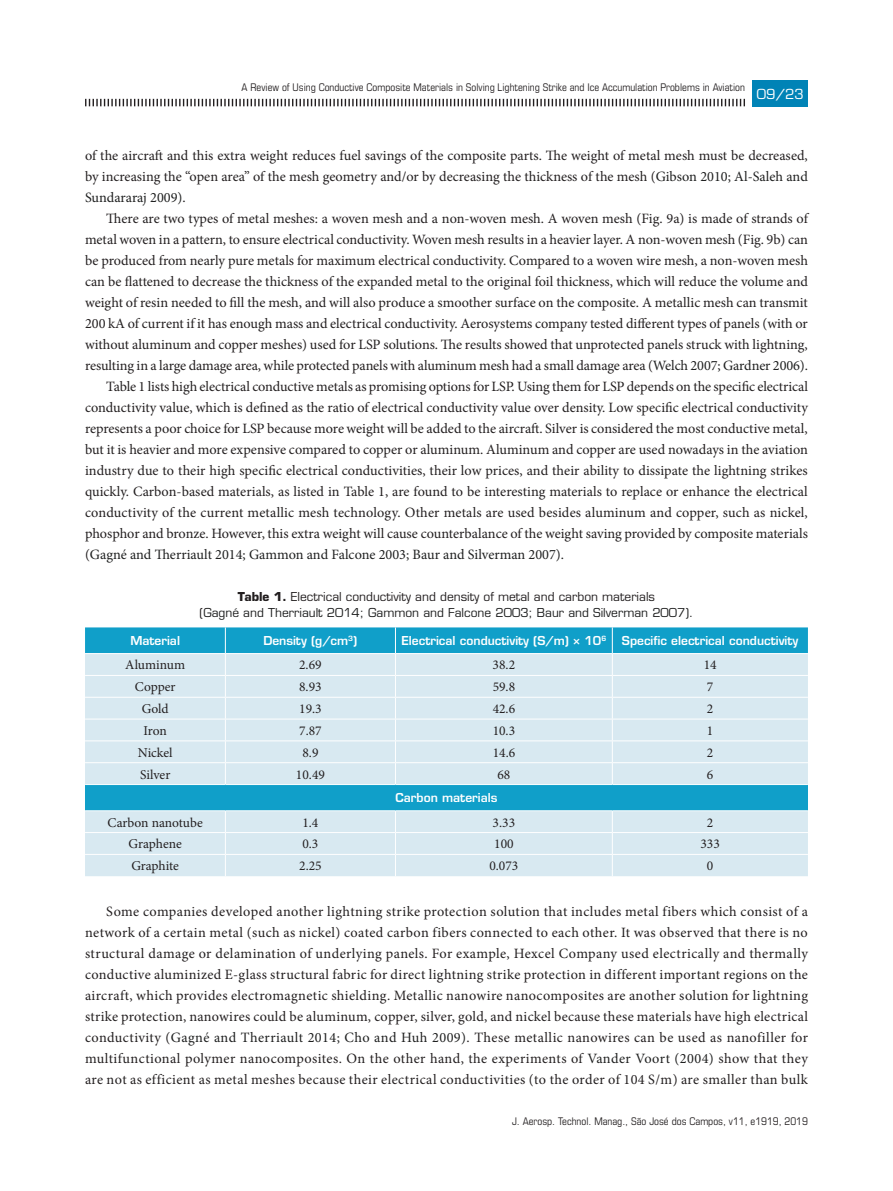
<style>
.page{position:relative;width:893px;height:1191px;background:#fff}
.page>*{position:absolute;margin:0;border:0;box-sizing:border-box;transform-origin:0 0}
.t1{font:14.25px/21px "Minion Pro";color:#231f20;text-align:justify}
.t2{font:14.25px "Minion Pro";color:#1f2020}
.t3{font:13.5px "Minion Pro";color:#231f20}
.t4{font:13.5px "Eurostile LT Std";color:#fff}
.t5{font:12px/16.5px "Eurostile LT Std";color:#1f2020;text-align:center}
.t6{font:600 12px "Eurostile LT Std";color:#fff}
.t7{font:condensed 10.5px "Eurostile LT Std";color:#231f20}
.s1{color:#1f2020}
.s2{color:#231f20}
.s3{font-weight:700;color:#231f20}
</style>
<div class="page">
<svg style="left:85px;top:99px;width:660px;height:7px"></svg>
<div style="left:85px;top:811px;width:723px;height:65px;background:#d8e9f1"></div>
<div style="left:85px;top:784px;width:723px;height:26px;background:#109fc9"></div>
<svg style="left:85px;top:627px;width:723px;height:157px;background:#b9ddeb"></svg>
<hr style="left:85px;top:784px;width:140px;height:1px;background:#fff">
<hr style="left:225px;top:784px;width:170px;height:1px;background:#fff">
<hr style="left:395px;top:784px;width:217px;height:1px;background:#fff">
<hr style="left:612px;top:784px;width:196px;height:1px;background:#fff">
<hr style="left:85px;top:832px;width:140px;height:1px;background:#fff">
<hr style="left:225px;top:832px;width:170px;height:1px;background:#fff">
<hr style="left:395px;top:832px;width:217px;height:1px;background:#fff">
<hr style="left:612px;top:832px;width:196px;height:1px;background:#fff">
<hr style="left:85px;top:854px;width:140px;height:1px;background:#fff">
<hr style="left:225px;top:854px;width:170px;height:1px;background:#fff">
<svg style="left:225px;top:811px;width:1px;height:65px"></svg>
<hr style="left:395px;top:854px;width:217px;height:1px;background:#fff">
<svg style="left:395px;top:811px;width:1px;height:65px"></svg>
<hr style="left:612px;top:854px;width:196px;height:1px;background:#fff">
<svg style="left:612px;top:811px;width:1px;height:65px"></svg>
<div style="left:753px;top:81px;width:55px;height:25px;background:#0083b6"></div>
<p class="t7" style="left:241px;top:81px;width:505px">A Review of Using Conductive Composite Materials in Solving Lightening Strike and Ice Accumulation Problems in Aviation</p>
<p class="t4" style="left:757px;top:86px;width:49px">09/23</p>
<p class="t4" style="left:763px;top:85px;width:36px">xx xx</p>
<p class="t1" style="left:85px;top:144px;width:724px">of the aircraft and this extra weight reduces fuel savings of the composite parts. The weight of metal mesh must be decreased, by increasing the “open area” of the mesh geometry and/or by decreasing the thickness of the mesh (<span class="s1">Gibson 2010; Al-Saleh and Sundararaj 2009)</span>.</p>
<p class="t1" style="left:106px;top:207px;width:703px">There are two types of metal meshes: a woven mesh and a non-woven mesh. A woven mesh (Fig. 9a) is made of strands of</p>
<p class="t1" style="left:85px;top:228px;width:724px">metal woven in a pattern, to ensure electrical conductivity. Woven mesh results in a heavier layer. A non-woven mesh (Fig. 9b) can</p>
<p class="t1" style="left:85px;top:249px;width:724px">be produced from nearly pure metals for maximum electrical conductivity. Compared to a woven wire mesh, a non-woven mesh</p>
<p class="t1" style="left:85px;top:270px;width:724px">can be flattened to decrease the thickness of the expanded metal to the original foil thickness, which will reduce the volume and</p>
<p class="t1" style="left:85px;top:291px;width:724px">weight of resin needed to fill the mesh, and will also produce a smoother surface on the composite. A metallic mesh can transmit</p>
<p class="t1" style="left:85px;top:313px;width:724px">200 kA of current if it has enough mass and electrical conductivity. Aerosystems company tested different types of panels (with or</p>
<p class="t1" style="left:85px;top:334px;width:724px">without aluminum and copper meshes) used for LSP solutions. The results showed that unprotected panels struck with lightning,</p>
<p class="t1" style="left:85px;top:355px;width:724px">resulting in a large damage area, while protected panels with aluminum mesh had a small damage area (<span class="s1">Welch 2007; Gardner 2006).</span></p>
<p class="t1" style="left:106px;top:376px;width:703px">Table 1 lists high electrical conductive metals as promising options for LSP. Using them for LSP depends on the specific electrical</p>
<p class="t1" style="left:85px;top:397px;width:724px">conductivity value, which is defined as the ratio of electrical conductivity value over density. Low specific electrical conductivity</p>
<p class="t1" style="left:85px;top:418px;width:724px">represents a poor choice for LSP because more weight will be added to the aircraft. Silver is considered the most conductive metal,</p>
<p class="t1" style="left:85px;top:439px;width:724px">but it is heavier and more expensive compared to copper or aluminum. Aluminum and copper are used nowadays in the aviation</p>
<p class="t1" style="left:85px;top:460px;width:724px">industry due to their high specific electrical conductivities, their low prices, and their ability to dissipate the lightning strikes</p>
<p class="t1" style="left:85px;top:481px;width:724px">quickly. Carbon-based materials, as listed in Table 1, are found to be interesting materials to replace or enhance the electrical</p>
<p class="t1" style="left:85px;top:502px;width:724px">conductivity of the current metallic mesh technology. Other metals are used besides aluminum and copper, such as nickel,</p>
<p class="t1" style="left:85px;top:523px;width:724px">phosphor and bronze. However, this extra weight will cause counterbalance of the weight saving provided by composite materials</p>
<p class="t2" style="left:85px;top:544px;width:481px"><span class="s2">(</span>Gagné and Therriault 2014; Gammon and Falcone 2003; Baur and Silverman 2007).</p>
<p class="t5" style="left:200px;top:588px;width:495px"><span class="s3">Table 1.</span> <span class="s2">Electrical conductivity and density of metal and carbon materials<br>(</span>Gagné and Therriault 2014; Gammon and Falcone 2003; Baur and Silverman 2007).</p>
<p class="t6" style="left:130px;top:633px;width:51px">Material</p>
<p class="t6" style="left:263px;top:633px;width:96px">Density (g/cm<sup>3</sup>)</p>
<p class="t6" style="left:401px;top:633px;width:206px">Electrical conductivity (S/m) × 10<sup>6</sup></p>
<p class="t6" style="left:622px;top:633px;width:178px">Specific electrical conductivity</p>
<p class="t3" style="left:125px;top:656px;width:61px">Aluminum</p>
<p class="t3" style="left:299px;top:656px;width:24px">2.69</p>
<p class="t3" style="left:493px;top:656px;width:24px">38.2</p>
<p class="t3" style="left:704px;top:656px;width:14px">14</p>
<p class="t3" style="left:135px;top:678px;width:42px">Copper</p>
<p class="t3" style="left:299px;top:678px;width:24px">8.93</p>
<p class="t3" style="left:493px;top:678px;width:24px">59.8</p>
<p class="t3" style="left:707px;top:678px;width:8px">7</p>
<p class="t3" style="left:142px;top:699px;width:29px">Gold</p>
<p class="t3" style="left:299px;top:699px;width:24px">19.3</p>
<p class="t3" style="left:493px;top:699px;width:24px">42.6</p>
<p class="t3" style="left:707px;top:699px;width:8px">2</p>
<p class="t3" style="left:144px;top:721px;width:25px">Iron</p>
<p class="t3" style="left:299px;top:721px;width:24px">7.87</p>
<p class="t3" style="left:493px;top:721px;width:24px">10.3</p>
<p class="t3" style="left:707px;top:721px;width:8px">1</p>
<p class="t3" style="left:138px;top:743px;width:36px">Nickel</p>
<p class="t3" style="left:302px;top:743px;width:18px">8.9</p>
<p class="t3" style="left:493px;top:743px;width:24px">14.6</p>
<p class="t3" style="left:707px;top:743px;width:8px">2</p>
<p class="t3" style="left:140px;top:765px;width:32px">Silver</p>
<p class="t3" style="left:296px;top:765px;width:30px">10.49</p>
<p class="t3" style="left:497px;top:765px;width:14px">68</p>
<p class="t3" style="left:707px;top:765px;width:8px">6</p>
<p class="t6" style="left:395px;top:790px;width:103px">Carbon materials</p>
<p class="t3" style="left:108px;top:813px;width:97px">Carbon nanotube</p>
<p class="t3" style="left:302px;top:813px;width:18px">1.4</p>
<p class="t3" style="left:493px;top:813px;width:24px">3.33</p>
<p class="t3" style="left:707px;top:813px;width:8px">2</p>
<p class="t3" style="left:129px;top:835px;width:55px">Graphene</p>
<p class="t3" style="left:302px;top:835px;width:18px">0.3</p>
<p class="t3" style="left:494px;top:835px;width:21px">100</p>
<p class="t3" style="left:700px;top:835px;width:21px">333</p>
<p class="t3" style="left:131px;top:857px;width:49px">Graphite</p>
<p class="t3" style="left:299px;top:857px;width:24px">2.25</p>
<p class="t3" style="left:489px;top:857px;width:30px">0.073</p>
<p class="t3" style="left:707px;top:857px;width:8px">0</p>
<p class="t1" style="left:85px;top:900px;width:724px;text-indent:21px">Some companies developed another lightning strike protection solution that includes metal fibers which consist of a network of a certain metal (such as nickel) coated carbon fibers connected to each other. It was observed that there is no structural damage or delamination of underlying panels. For example, Hexcel Company used electrically and thermally conductive aluminized E-glass structural fabric for direct lightning strike protection in different important regions on the aircraft, which provides electromagnetic shielding. Metallic nanowire nanocomposites are another solution for lightning strike protection, nanowires could be aluminum, copper, silver, gold, and nickel because these materials have high electrical conductivity (<span class="s1">Gagné and Therriault 2014; Cho and Huh 2009)</span>. These metallic nanowires can be used as nanofiller for multifunctional polymer nanocomposites. On the other hand, the experiments of <span class="s1">Vander Voort (2004)</span> show that they are not as efficient as metal meshes because their electrical conductivities (to the order of 104 S/m) are smaller than bulk</p>
<p class="t7" style="left:512px;top:1114px;width:297px">J. Aerosp. Technol. Manag., São José dos Campos, v11, e1919, 2019</p>
</div>
